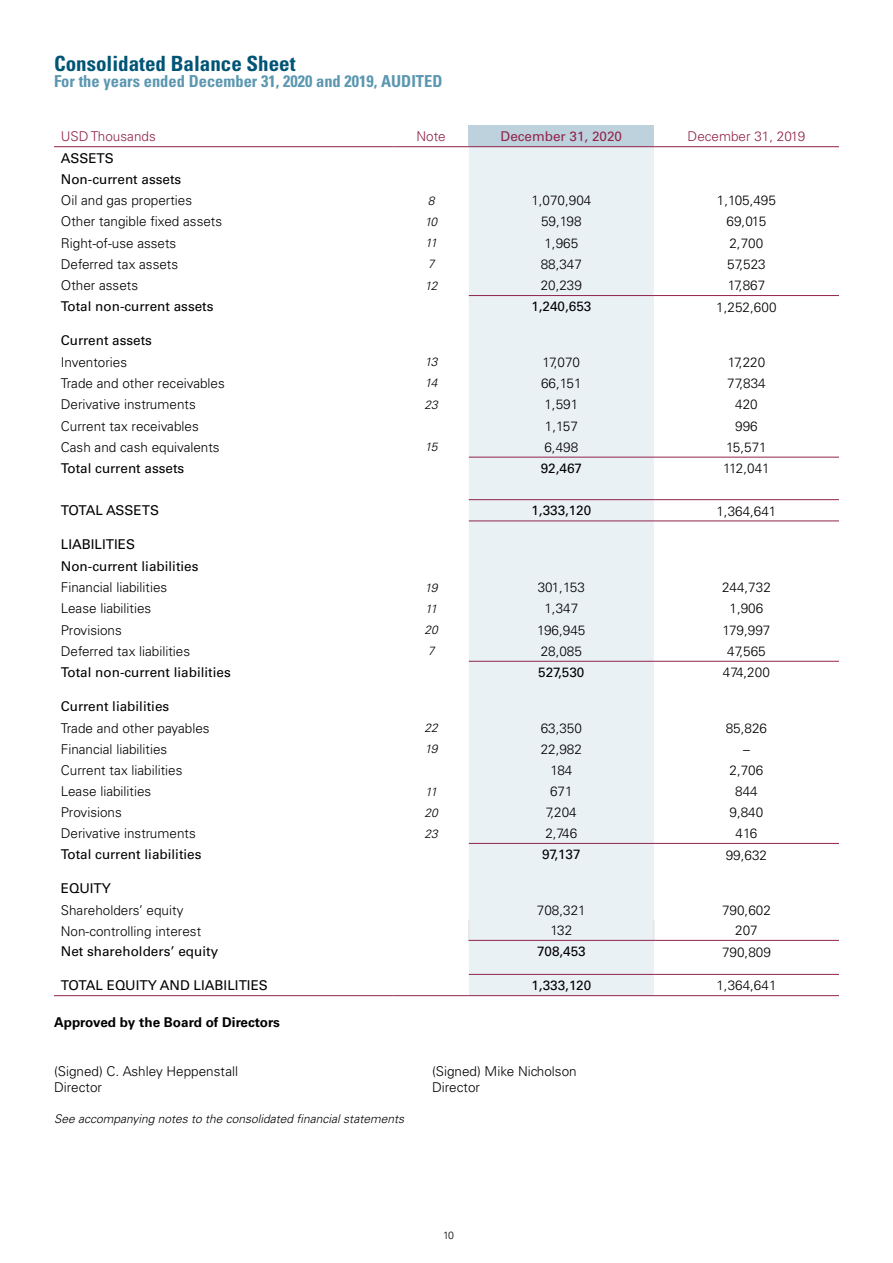
<style>
.page{position:relative;width:893px;height:1263px;background:#fff}
.page>*{position:absolute;margin:0;border:0;box-sizing:border-box;transform-origin:0 0}
.t1{font:700 condensed 21px "Univers";color:#005476}
.t2{font:700 condensed 16.5px "Univers";color:#5b97b0}
.t3{font:300 13.5px "Univers";color:#000}
.t4{font:13.5px/21px "Univers";color:#000}
.t5{font:300 13.5px "Univers";color:#902449}
.t6{font:700 13.5px "Univers";color:#000}
.t7{font:13.5px "Univers";color:#902449}
.t8{font:italic 300 12px "Univers";color:#000}
.t9{font:300 10.5px "Univers";color:#000}
</style>
<div class="page">
<div style="left:469px;top:125px;width:185px;height:22px;background:#bed2de"></div>
<div style="left:469px;top:147px;width:185px;height:848px;background:#eaf1f5"></div>
<hr style="left:393px;top:146px;width:76px;height:1px;background:#902449">
<hr style="left:54px;top:146px;width:339px;height:1px;background:#902449">
<hr style="left:469px;top:146px;width:185px;height:1px;background:#902449">
<hr style="left:654px;top:146px;width:185px;height:1px;background:#902449">
<hr style="left:469px;top:295px;width:185px;height:1px;background:#902449">
<hr style="left:654px;top:295px;width:185px;height:1px;background:#902449">
<hr style="left:469px;top:499px;width:185px;height:1px;background:#902449">
<hr style="left:654px;top:499px;width:185px;height:1px;background:#902449">
<hr style="left:469px;top:843px;width:185px;height:1px;background:#902449">
<hr style="left:654px;top:843px;width:185px;height:1px;background:#902449">
<hr style="left:469px;top:457px;width:185px;height:1px;background:#902449">
<hr style="left:654px;top:457px;width:185px;height:1px;background:#902449">
<hr style="left:469px;top:661px;width:185px;height:1px;background:#902449">
<hr style="left:654px;top:661px;width:185px;height:1px;background:#902449">
<hr style="left:469px;top:520px;width:185px;height:1px;background:#902449">
<hr style="left:654px;top:520px;width:185px;height:1px;background:#902449">
<hr style="left:469px;top:974px;width:185px;height:1px;background:#902449">
<hr style="left:654px;top:974px;width:185px;height:1px;background:#902449">
<hr style="left:54px;top:995px;width:339px;height:1px;background:#902449">
<hr style="left:393px;top:995px;width:76px;height:1px;background:#902449">
<hr style="left:469px;top:995px;width:185px;height:1px;background:#902449">
<hr style="left:654px;top:995px;width:185px;height:1px;background:#902449">
<svg style="left:468px;top:920px;width:1px;height:20px"></svg>
<svg style="left:653px;top:920px;width:1px;height:20px"></svg>
<hr style="left:468px;top:940px;width:186px;height:1px;background:#902449">
<hr style="left:654px;top:940px;width:185px;height:1px;background:#902449">
<h1 class="t1" style="left:54px;top:50px;width:243px">Consolidated Balance Sheet</h1>
<p class="t2" style="left:54px;top:71px;width:390px">For the years ended December 31, 2020 and 2019, AUDITED</p>
<p class="t5" style="left:61px;top:128px;width:96px">USD Thousands</p>
<p class="t5" style="left:416px;top:128px;width:31px">Note</p>
<p class="t7" style="left:501px;top:128px;width:123px">December 31, 2020</p>
<p class="t5" style="left:688px;top:128px;width:119px">December 31, 2019</p>
<p class="t4" style="left:61px;top:147px;width:122px">ASSETS<br>Non-current assets</p>
<p class="t3" style="left:61px;top:192px;width:133px">Oil and gas properties</p>
<p class="t8" style="left:428px;top:193px;width:8px">8</p>
<p class="t3" style="left:531px;top:192px;width:62px">1,070,904</p>
<p class="t3" style="left:717px;top:192px;width:61px">1,105,495</p>
<p class="t3" style="left:61px;top:214px;width:163px">Other tangible fixed assets</p>
<p class="t8" style="left:425px;top:214px;width:14px">10</p>
<p class="t3" style="left:541px;top:214px;width:42px">59,198</p>
<p class="t3" style="left:727px;top:214px;width:41px">69,015</p>
<p class="t3" style="left:61px;top:235px;width:117px">Right-of-use assets</p>
<p class="t8" style="left:425px;top:236px;width:13px">11</p>
<p class="t3" style="left:544px;top:235px;width:35px">1,965</p>
<p class="t3" style="left:729px;top:235px;width:36px">2,700</p>
<p class="t3" style="left:61px;top:256px;width:119px">Deferred tax assets</p>
<p class="t8" style="left:428px;top:257px;width:8px">7</p>
<p class="t3" style="left:541px;top:256px;width:43px">88,347</p>
<p class="t3" style="left:727px;top:256px;width:40px">57,523</p>
<p class="t3" style="left:61px;top:277px;width:79px">Other assets</p>
<p class="t8" style="left:425px;top:278px;width:14px">12</p>
<p class="t3" style="left:541px;top:277px;width:43px">20,239</p>
<p class="t3" style="left:728px;top:277px;width:39px">17,867</p>
<p class="t4" style="left:61px;top:296px;width:154px">Total non-current assets</p>
<p class="t4" style="left:531px;top:296px;width:62px">1,240,653</p>
<p class="t3" style="left:716px;top:299px;width:62px">1,252,600</p>
<p class="t4" style="left:61px;top:330px;width:93px">Current assets</p>
<p class="t3" style="left:61px;top:354px;width:68px">Inventories</p>
<p class="t8" style="left:425px;top:355px;width:14px">13</p>
<p class="t3" style="left:543px;top:354px;width:39px">17,070</p>
<p class="t3" style="left:728px;top:354px;width:39px">17,220</p>
<p class="t3" style="left:61px;top:375px;width:165px">Trade and other receivables</p>
<p class="t8" style="left:425px;top:376px;width:14px">14</p>
<p class="t3" style="left:541px;top:375px;width:42px">66,151</p>
<p class="t3" style="left:727px;top:375px;width:40px">77,834</p>
<p class="t3" style="left:61px;top:396px;width:136px">Derivative instruments</p>
<p class="t8" style="left:424px;top:397px;width:15px">23</p>
<p class="t3" style="left:544px;top:396px;width:35px">1,591</p>
<p class="t3" style="left:735px;top:396px;width:24px">420</p>
<p class="t3" style="left:61px;top:418px;width:139px">Current tax receivables</p>
<p class="t3" style="left:545px;top:418px;width:35px">1,157</p>
<p class="t3" style="left:735px;top:418px;width:24px">996</p>
<p class="t3" style="left:61px;top:439px;width:160px">Cash and cash equivalents</p>
<p class="t8" style="left:425px;top:440px;width:14px">15</p>
<p class="t3" style="left:544px;top:439px;width:35px">6,498</p>
<p class="t3" style="left:726px;top:439px;width:42px">15,571</p>
<p class="t4" style="left:61px;top:458px;width:125px">Total current assets</p>
<p class="t4" style="left:541px;top:458px;width:43px">92,467</p>
<p class="t3" style="left:723px;top:460px;width:48px">112,041</p>
<p class="t4" style="left:61px;top:500px;width:100px">TOTAL ASSETS</p>
<p class="t4" style="left:531px;top:500px;width:61px">1,333,120</p>
<p class="t3" style="left:716px;top:503px;width:62px">1,364,641</p>
<p class="t4" style="left:61px;top:534px;width:139px">LIABILITIES<br>Non-current liabilities</p>
<p class="t3" style="left:61px;top:579px;width:108px">Financial liabilities</p>
<p class="t8" style="left:425px;top:580px;width:14px">19</p>
<p class="t3" style="left:538px;top:579px;width:49px">301,153</p>
<p class="t3" style="left:722px;top:579px;width:50px">244,732</p>
<p class="t3" style="left:61px;top:600px;width:92px">Lease liabilities</p>
<p class="t8" style="left:425px;top:601px;width:13px">11</p>
<p class="t3" style="left:544px;top:600px;width:35px">1,347</p>
<p class="t3" style="left:729px;top:600px;width:35px">1,906</p>
<p class="t3" style="left:61px;top:622px;width:62px">Provisions</p>
<p class="t8" style="left:424px;top:623px;width:15px">20</p>
<p class="t3" style="left:537px;top:622px;width:50px">196,945</p>
<p class="t3" style="left:722px;top:622px;width:49px">179,997</p>
<p class="t3" style="left:61px;top:643px;width:131px">Deferred tax liabilities</p>
<p class="t8" style="left:428px;top:644px;width:8px">7</p>
<p class="t3" style="left:541px;top:643px;width:43px">28,085</p>
<p class="t3" style="left:727px;top:643px;width:40px">47,565</p>
<p class="t4" style="left:61px;top:662px;width:171px">Total non-current liabilities</p>
<p class="t4" style="left:538px;top:662px;width:48px">527,530</p>
<p class="t3" style="left:723px;top:664px;width:49px">474,200</p>
<p class="t4" style="left:61px;top:696px;width:110px">Current liabilities</p>
<p class="t3" style="left:61px;top:720px;width:150px">Trade and other payables</p>
<p class="t8" style="left:424px;top:720px;width:15px">22</p>
<p class="t3" style="left:541px;top:720px;width:43px">63,350</p>
<p class="t3" style="left:726px;top:720px;width:43px">85,826</p>
<p class="t3" style="left:61px;top:741px;width:108px">Financial liabilities</p>
<p class="t8" style="left:425px;top:742px;width:14px">19</p>
<p class="t3" style="left:541px;top:741px;width:43px">22,982</p>
<p class="t3" style="left:743px;top:741px;width:8px">–</p>
<p class="t3" style="left:61px;top:762px;width:123px">Current tax liabilities</p>
<p class="t3" style="left:550px;top:762px;width:24px">184</p>
<p class="t3" style="left:729px;top:762px;width:35px">2,706</p>
<p class="t3" style="left:61px;top:783px;width:92px">Lease liabilities</p>
<p class="t8" style="left:425px;top:784px;width:13px">11</p>
<p class="t3" style="left:550px;top:783px;width:24px">671</p>
<p class="t3" style="left:735px;top:783px;width:24px">844</p>
<p class="t3" style="left:61px;top:804px;width:62px">Provisions</p>
<p class="t8" style="left:424px;top:805px;width:15px">20</p>
<p class="t3" style="left:546px;top:804px;width:32px">7,204</p>
<p class="t3" style="left:729px;top:804px;width:35px">9,840</p>
<p class="t3" style="left:61px;top:825px;width:136px">Derivative instruments</p>
<p class="t8" style="left:424px;top:826px;width:15px">23</p>
<p class="t3" style="left:545px;top:825px;width:33px">2,746</p>
<p class="t3" style="left:735px;top:825px;width:23px">416</p>
<p class="t4" style="left:61px;top:844px;width:142px">Total current liabilities</p>
<p class="t4" style="left:542px;top:844px;width:40px">97,137</p>
<p class="t3" style="left:726px;top:847px;width:43px">99,632</p>
<p class="t4" style="left:61px;top:878px;width:51px">EQUITY</p>
<p class="t3" style="left:61px;top:902px;width:124px">Shareholders’ equity</p>
<p class="t3" style="left:537px;top:902px;width:50px">708,321</p>
<p class="t3" style="left:722px;top:902px;width:50px">790,602</p>
<p class="t3" style="left:61px;top:922px;width:142px">Non-controlling interest</p>
<p class="t3" style="left:550px;top:922px;width:23px">132</p>
<p class="t3" style="left:735px;top:922px;width:24px">207</p>
<p class="t4" style="left:61px;top:941px;width:159px">Net shareholders’ equity</p>
<p class="t4" style="left:537px;top:941px;width:50px">708,453</p>
<p class="t3" style="left:722px;top:943px;width:50px">790,809</p>
<p class="t4" style="left:61px;top:975px;width:209px">TOTAL EQUITY AND LIABILITIES</p>
<p class="t4" style="left:531px;top:975px;width:61px">1,333,120</p>
<p class="t3" style="left:716px;top:977px;width:62px">1,364,641</p>
<p class="t6" style="left:54px;top:1015px;width:227px">Approved by the Board of Directors</p>
<p class="t3" style="left:54px;top:1063px;width:186px">(Signed) C. Ashley Heppenstall</p>
<p class="t3" style="left:432px;top:1063px;width:146px">(Signed) Mike Nicholson</p>
<p class="t3" style="left:54px;top:1079px;width:49px">Director</p>
<p class="t3" style="left:432px;top:1079px;width:49px">Director</p>
<p class="t8" style="left:54px;top:1111px;width:352px">See accompanying notes to the consolidated financial statements</p>
<p class="t9" style="left:443px;top:1228px;width:12px">10</p>
</div>
